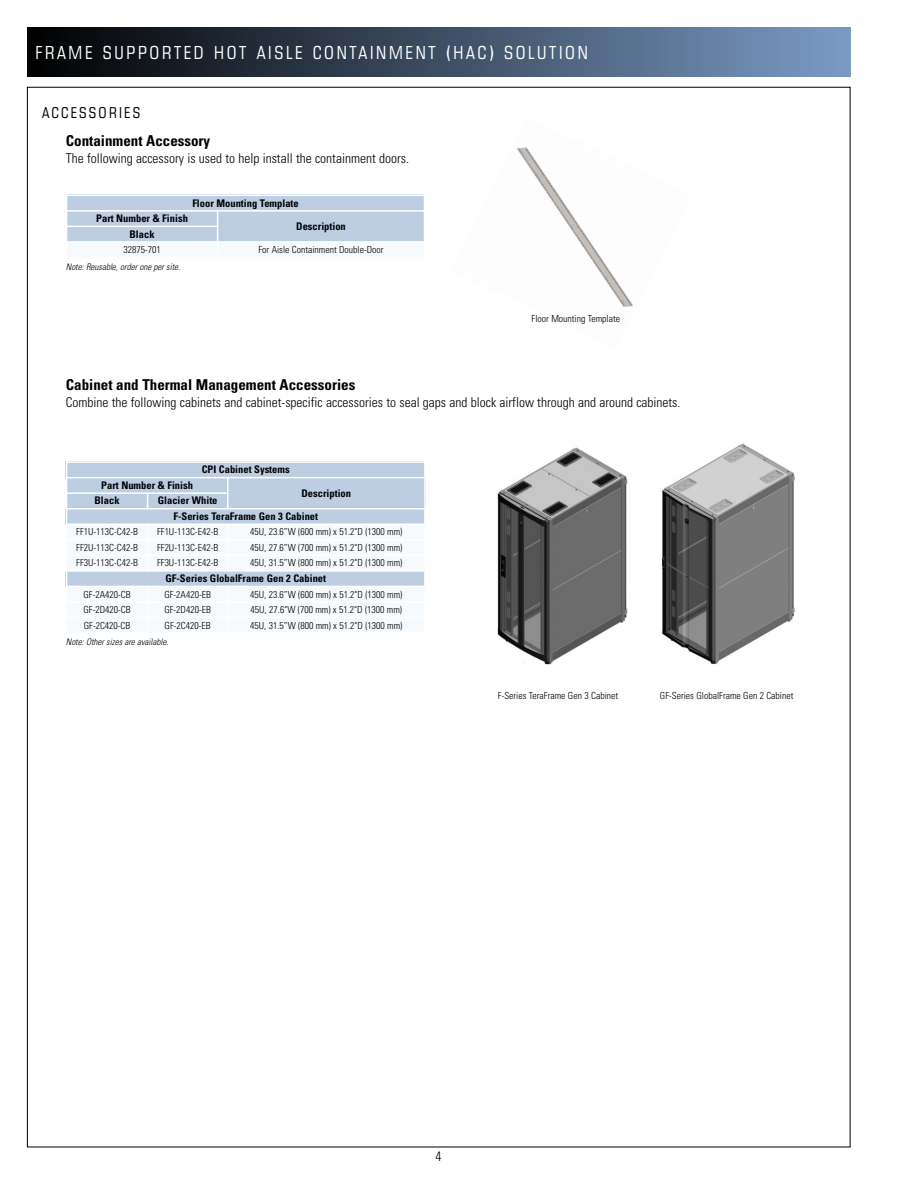
<style>
.page{position:relative;width:918px;height:1188px;background:#fff}
.page>*{position:absolute;margin:0;border:0;box-sizing:border-box;transform-origin:0 0}
.t1{font:condensed 18px "Square 721 BT";letter-spacing:.15em;color:#fff}
.t2{font:700 condensed 15px "Univers LT Std";color:#000}
.t3{font:condensed 15px "Square 721 BT";letter-spacing:.15em;color:#000}
.t4{font:300 condensed 13.5px "Univers LT Std";color:#000}
.t5{font:700 condensed 10.5px/15.6px "Univers LT Std";color:#000}
.t6{font:300 condensed 9.75px "Univers LT Std";color:#000}
.t7{font:italic 300 condensed 9px "Univers LT Std";color:#000}
.s1{font-family:"Univers LT Std"}
</style>
<div class="page">
<div style="left:27px;top:27px;width:823px;height:50px;background:linear-gradient(to right,#000,#7a9bc6)"></div>
<img style="left:516px;top:147px;width:117px;height:160px">
<div style="left:66px;top:195px;width:358px;height:16px;background:#bdcee3"></div>
<div style="left:66px;top:211px;width:152px;height:15px;background:#bdcee3"></div>
<div style="left:218px;top:211px;width:207px;height:31px;background:#bdcee3"></div>
<div style="left:66px;top:226px;width:152px;height:16px;background:#bdcee3"></div>
<div style="left:66px;top:242px;width:152px;height:16px;background:#f6fafd"></div>
<div style="left:218px;top:242px;width:207px;height:16px;background:#f6fafd"></div>
<hr style="left:66px;top:195px;width:1px;height:63px;background:#fff">
<hr style="left:217px;top:210px;width:1px;height:48px;background:#fff">
<hr style="left:424px;top:195px;width:1px;height:63px;background:#fff">
<hr style="left:66px;top:195px;width:359px;height:1px;background:#fff">
<hr style="left:66px;top:210px;width:359px;height:2px;background:#fff">
<hr style="left:66px;top:226px;width:152px;height:1px;background:#fff">
<hr style="left:66px;top:241px;width:359px;height:2px;background:#fff">
<hr style="left:66px;top:257px;width:359px;height:1px;background:#fff">
<div style="left:66px;top:461px;width:359px;height:17px;background:#bdcee3"></div>
<div style="left:66px;top:478px;width:162px;height:15px;background:#bdcee3"></div>
<div style="left:228px;top:478px;width:198px;height:31px;background:#bdcee3"></div>
<div style="left:66px;top:493px;width:82px;height:16px;background:#bdcee3"></div>
<div style="left:148px;top:493px;width:80px;height:16px;background:#bdcee3"></div>
<div style="left:66px;top:509px;width:359px;height:15px;background:#bdcee3"></div>
<div style="left:66px;top:524px;width:82px;height:16px;background:#f6fafd"></div>
<div style="left:148px;top:524px;width:80px;height:16px;background:#f6fafd"></div>
<div style="left:228px;top:524px;width:198px;height:16px;background:#f6fafd"></div>
<div style="left:66px;top:540px;width:82px;height:15px;background:#f6fafd"></div>
<div style="left:148px;top:540px;width:80px;height:15px;background:#f6fafd"></div>
<div style="left:228px;top:540px;width:198px;height:15px;background:#f6fafd"></div>
<div style="left:66px;top:555px;width:82px;height:16px;background:#f6fafd"></div>
<div style="left:148px;top:555px;width:80px;height:16px;background:#f6fafd"></div>
<div style="left:228px;top:555px;width:198px;height:16px;background:#f6fafd"></div>
<div style="left:66px;top:571px;width:359px;height:15px;background:#bdcee3"></div>
<div style="left:66px;top:586px;width:82px;height:16px;background:#f6fafd"></div>
<div style="left:148px;top:586px;width:80px;height:16px;background:#f6fafd"></div>
<div style="left:228px;top:586px;width:198px;height:16px;background:#f6fafd"></div>
<div style="left:66px;top:602px;width:82px;height:16px;background:#f6fafd"></div>
<div style="left:148px;top:602px;width:80px;height:16px;background:#f6fafd"></div>
<div style="left:228px;top:602px;width:198px;height:16px;background:#f6fafd"></div>
<div style="left:66px;top:618px;width:82px;height:16px;background:#f6fafd"></div>
<div style="left:148px;top:618px;width:80px;height:16px;background:#f6fafd"></div>
<div style="left:228px;top:618px;width:198px;height:16px;background:#f6fafd"></div>
<hr style="left:66px;top:461px;width:1px;height:173px;background:#fff">
<svg style="left:147px;top:494px;width:1px;height:14px"></svg>
<hr style="left:147px;top:524px;width:1px;height:48px;background:#fff">
<hr style="left:147px;top:586px;width:1px;height:48px;background:#fff">
<hr style="left:227px;top:477px;width:1px;height:32px;background:#fff">
<hr style="left:227px;top:524px;width:1px;height:48px;background:#fff">
<hr style="left:227px;top:586px;width:1px;height:48px;background:#fff">
<hr style="left:424px;top:461px;width:2px;height:173px;background:#fff">
<hr style="left:66px;top:461px;width:360px;height:2px;background:#fff">
<hr style="left:66px;top:477px;width:360px;height:1px;background:#fff">
<hr style="left:66px;top:492px;width:162px;height:2px;background:#fff">
<hr style="left:66px;top:508px;width:360px;height:1px;background:#fff">
<hr style="left:66px;top:524px;width:360px;height:1px;background:#fff">
<hr style="left:66px;top:539px;width:360px;height:2px;background:#fff">
<hr style="left:66px;top:555px;width:360px;height:1px;background:#fff">
<hr style="left:66px;top:570px;width:360px;height:2px;background:#fff">
<hr style="left:66px;top:586px;width:360px;height:1px;background:#fff">
<hr style="left:66px;top:601px;width:360px;height:2px;background:#fff">
<hr style="left:66px;top:617px;width:360px;height:1px;background:#fff">
<hr style="left:66px;top:632px;width:360px;height:2px;background:#fff">
<img style="left:497px;top:447px;width:131px;height:218px">
<img style="left:662px;top:443px;width:133px;height:221px">
<h1 class="t1" style="left:36px;top:45px;width:554px">FRAME SUPPORTED HOT AISLE CONTAINMENT <span class="s1">(</span>HAC<span class="s1">)</span> SOLUTION</h1>
<h2 class="t3" style="left:42px;top:107px;width:100px">ACCESSORIES</h2>
<h2 class="t2" style="left:66px;top:135px;width:146px">Containment Accessory</h2>
<h3 class="t4" style="left:66px;top:153px;width:345px">The following accessory is used to help install the containment doors.</h3>
<p class="t5" style="left:192px;top:196px;width:108px">Floor Mounting Template</p>
<p class="t5" style="left:96px;top:211px;width:93px">Part Number &amp; Finish</p>
<p class="t5" style="left:296px;top:219px;width:51px">Description</p>
<p class="t5" style="left:130px;top:227px;width:27px">Black</p>
<p class="t6" style="left:123px;top:246px;width:39px">32875-701</p>
<p class="t6" style="left:258px;top:246px;width:127px">For Aisle Containment Double-Door</p>
<p class="t7" style="left:66px;top:263px;width:116px">Note: Reusable, order one per site.</p>
<p class="t6" style="left:532px;top:315px;width:90px">Floor Mounting Template</p>
<h2 class="t2" style="left:66px;top:379px;width:291px">Cabinet and Thermal Management Accessories</h2>
<h3 class="t4" style="left:66px;top:397px;width:616px">Combine the following cabinets and cabinet-specific accessories to seal gaps and block airflow through and around cabinets.</h3>
<p class="t5" style="left:202px;top:463px;width:89px">CPI Cabinet Systems</p>
<p class="t5" style="left:101px;top:478px;width:93px">Part Number &amp; Finish</p>
<p class="t5" style="left:302px;top:486px;width:51px">Description</p>
<p class="t5" style="left:95px;top:494px;width:27px">Black</p>
<p class="t5" style="left:173px;top:494px;width:146px;text-indent:-16px">Glacier White<br>F-Series TeraFrame Gen 3 Cabinet</p>
<p class="t6" style="left:76px;top:528px;width:63px">FF1U-113C-C42-B</p>
<p class="t6" style="left:157px;top:528px;width:63px">FF1U-113C-E42-B</p>
<p class="t6" style="left:250px;top:528px;width:154px">45U, 23.6”W (600 mm) x 51.2"D (1300 mm)</p>
<p class="t6" style="left:76px;top:544px;width:63px">FF2U-113C-C42-B</p>
<p class="t6" style="left:157px;top:544px;width:63px">FF2U-113C-E42-B</p>
<p class="t6" style="left:250px;top:544px;width:154px">45U, 27.6”W (700 mm) x 51.2"D (1300 mm)</p>
<p class="t6" style="left:76px;top:559px;width:63px">FF3U-113C-C42-B</p>
<p class="t6" style="left:157px;top:559px;width:63px">FF3U-113C-E42-B</p>
<p class="t6" style="left:250px;top:559px;width:154px">45U, 31.5”W (800 mm) x 51.2"D (1300 mm)</p>
<p class="t5" style="left:165px;top:571px;width:162px">GF-Series GlobalFrame Gen 2 Cabinet</p>
<p class="t6" style="left:84px;top:590px;width:49px">GF-2A420-CB</p>
<p class="t6" style="left:164px;top:590px;width:48px">GF-2A420-EB</p>
<p class="t6" style="left:250px;top:590px;width:154px">45U, 23.6”W (600 mm) x 51.2"D (1300 mm)</p>
<p class="t6" style="left:84px;top:606px;width:49px">GF-2D420-CB</p>
<p class="t6" style="left:164px;top:606px;width:48px">GF-2D420-EB</p>
<p class="t6" style="left:251px;top:606px;width:153px">45U, 27.6"W (700 mm) x 51.2"D (1300 mm)</p>
<p class="t6" style="left:84px;top:622px;width:48px">GF-2C420-CB</p>
<p class="t6" style="left:165px;top:622px;width:48px">GF-2C420-EB</p>
<p class="t6" style="left:250px;top:622px;width:154px">45U, 31.5”W (800 mm) x 51.2"D (1300 mm)</p>
<p class="t7" style="left:66px;top:639px;width:104px">Note: Other sizes are available.</p>
<p class="t6" style="left:498px;top:692px;width:122px">F-Series TeraFrame Gen 3 Cabinet</p>
<p class="t6" style="left:660px;top:692px;width:135px">GF-Series GlobalFrame Gen 2 Cabinet</p>
<h3 class="t4" style="left:435px;top:1151px;width:7px">4</h3>
</div>
